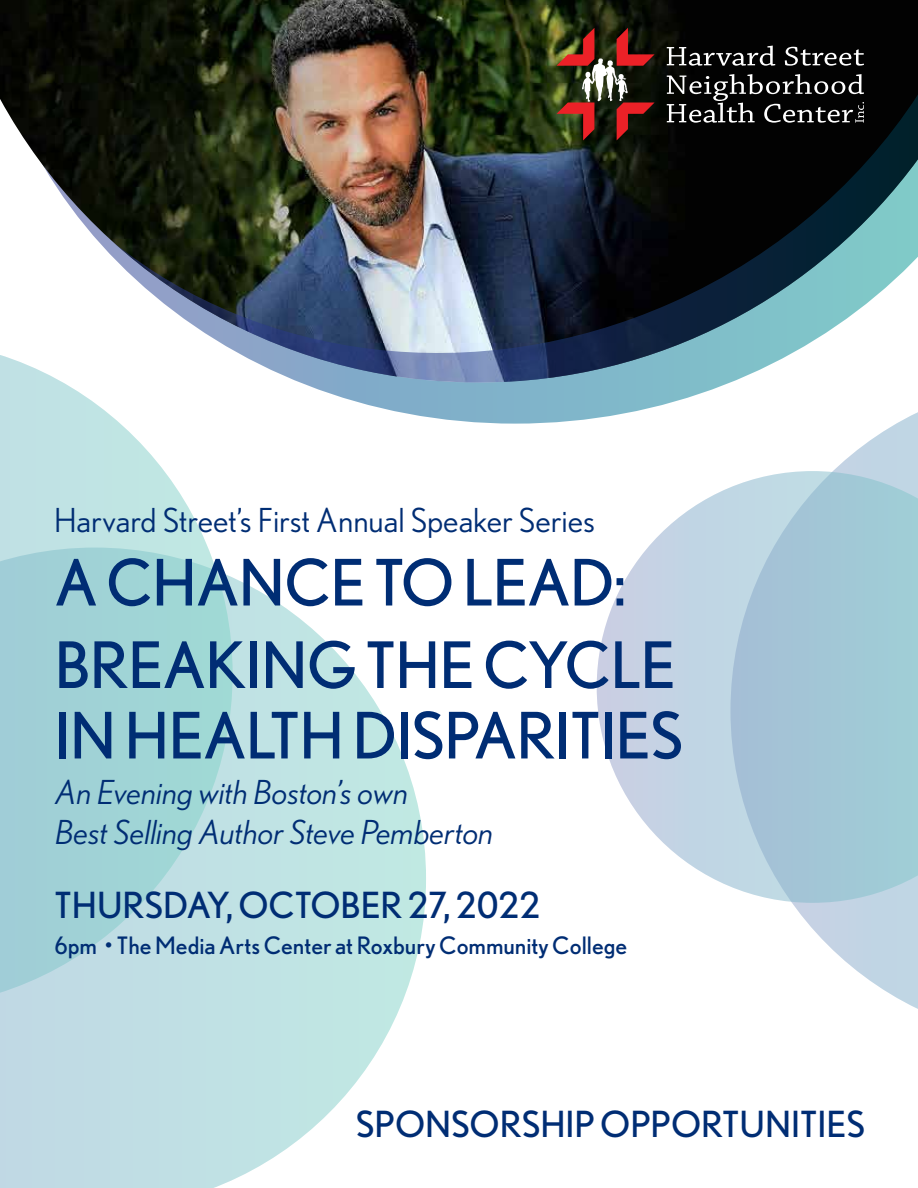
<style>
.page{position:relative;width:918px;height:1188px;background:#fff}
.page>*{position:absolute;margin:0;border:0;box-sizing:border-box;transform-origin:0 0}
.t1{font:63.9px/82.5px "Nobel";letter-spacing:-.01em;color:#002d74}
.t2{font:36px "Nobel";color:#002d74}
.t3{font:italic 33px/39.6px "Nobel";color:#002d74}
.t4{font:33px "Nobel";color:#002d74}
.t5{font:24px "Nobel";color:#002d74}
</style>
<div class="page">
<svg style="left:0;top:578px;width:426px;height:610px"></svg>
<svg style="left:0;top:424px;width:233px;height:585px;background:#b0dadd"></svg>
<svg style="left:0;top:383px;width:729px;height:41px"></svg>
<img style="left:0;top:0;width:918px;height:383px">
<svg style="left:792px;top:412px;width:126px;height:597px"></svg>
<svg style="left:597px;top:471px;width:321px;height:432px;background:#bbd3e1"></svg>
<img style="left:113px;top:24px;width:805px;height:359px">
<svg style="left:667px;top:46px;width:108px;height:20px;background:#434342"></svg>
<svg style="left:785px;top:47px;width:79px;height:19px"></svg>
<svg style="left:667px;top:74px;width:197px;height:49px;background:#363636"></svg>
<svg style="left:557px;top:28px;width:98px;height:112px;background:#5b3626"></svg>
<p class="t4" style="left:54px;top:501px;width:542px">Harvard Street’s First Annual Speaker Series</p>
<h1 class="t1" style="left:55px;top:540px;width:623px">A CHANCE TO LEAD:<br>BREAKING THE CYCLE</h1>
<h1 class="t1" style="left:55px;top:693px;width:630px">IN HEALTH DISPARITIES</h1>
<p class="t3" style="left:56px;top:772px;width:440px">An Evening with Boston’s own<br>Best Selling Author Steve Pemberton</p>
<p class="t2" style="left:55px;top:884px;width:488px">THURSDAY, OCTOBER 27, 2022</p>
<p class="t5" style="left:55px;top:931px;width:574px">6pm • The Media Arts Center at Roxbury Community College</p>
<p class="t2" style="left:356px;top:1103px;width:511px">SPONSORSHIP OPPORTUNITIES</p>
</div>
